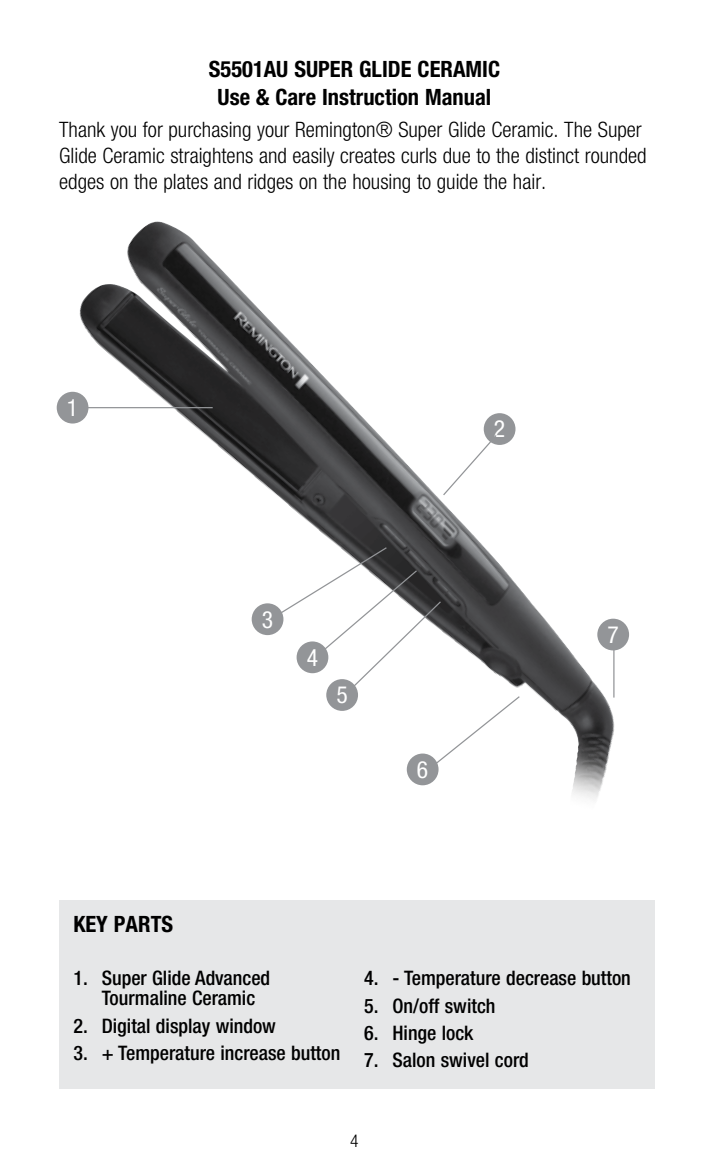
<style>
.page{position:relative;width:709px;height:1170px;background:#fff}
.page>*{position:absolute;margin:0;border:0;box-sizing:border-box;transform-origin:0 0}
.t1{font:condensed 23.75px "Helvetica Neue LT Std";color:#fff}
.t2{font:700 condensed 22.5px/27.5px "Helvetica Neue";color:#000;text-align:center}
.t3{font:300 condensed 21.25px/25.5px "Helvetica Neue";color:#000}
.t4{font:500 condensed 20px/20px "Helvetica Neue";color:#000}
.t5{font:300 condensed 17.5px "Helvetica Neue";color:#000}
</style>
<div class="page">
<img style="left:79px;top:223px;width:536px;height:577px">
<div style="left:59px;top:900px;width:595px;height:59px;background:#e6e7e8"></div>
<div style="left:59px;top:955px;width:595px;height:134px;background:#e6e7e8"></div>
<div style="left:597px;top:618px;width:32px;height:32px;background:#939598;border-radius:50%"></div>
<div style="left:484px;top:413px;width:31px;height:32px;background:#939598;border-radius:50%"></div>
<div style="left:57px;top:392px;width:31px;height:31px;background:#939598;border-radius:50%"></div>
<div style="left:407px;top:753px;width:31px;height:32px;background:#939598;border-radius:50%"></div>
<hr style="left:613px;top:648px;width:1px;height:49px;background:#939598">
<svg style="left:442px;top:433px;width:56px;height:63px"></svg>
<hr style="left:86px;top:407px;width:127px;height:1px;background:#939598">
<svg style="left:268px;top:546px;width:253px;height:220px"></svg>
<div style="left:326px;top:679px;width:32px;height:31px;background:#939598;border-radius:50%"></div>
<div style="left:296px;top:641px;width:32px;height:32px;background:#939598;border-radius:50%"></div>
<div style="left:252px;top:603px;width:31px;height:32px;background:#939598;border-radius:50%"></div>
<p class="t2" style="left:209px;top:55px;width:293px">S5501AU SUPER GLIDE CERAMIC<br>Use &amp; Care Instruction Manual</p>
<p class="t3" style="left:59px;top:117px;width:589px">Thank you for purchasing your Remington® Super Glide Ceramic. The Super<br>Glide Ceramic straightens and easily creates curls due to the distinct rounded edges on the plates and ridges on the housing to guide the hair.</p>
<p class="t1" style="left:67px;top:394px;width:13px">1</p>
<p class="t1" style="left:494px;top:415px;width:13px">2</p>
<p class="t1" style="left:262px;top:605px;width:13px">3</p>
<p class="t1" style="left:307px;top:643px;width:13px">4</p>
<p class="t1" style="left:336px;top:681px;width:13px">5</p>
<p class="t1" style="left:417px;top:755px;width:13px">6</p>
<p class="t1" style="left:607px;top:620px;width:13px">7</p>
<p class="t2" style="left:73px;top:910px;width:101px">KEY PARTS</p>
<p class="t4" style="left:102px;top:967px;width:170px;text-indent:-28px">1. Super Glide Advanced<br>Tourmaline Ceramic</p>
<p class="t4" style="left:73px;top:1015px;width:204px">2. Digital display window</p>
<p class="t4" style="left:73px;top:1042px;width:268px">3. + Temperature increase button</p>
<p class="t4" style="left:364px;top:967px;width:268px">4. - Temperature decrease button</p>
<p class="t4" style="left:364px;top:995px;width:133px">5. On/off switch</p>
<p class="t4" style="left:364px;top:1022px;width:111px">6. Hinge lock</p>
<p class="t4" style="left:364px;top:1049px;width:166px">7. Salon swivel cord</p>
<p class="t5" style="left:350px;top:1130px;width:10px">4</p>
</div>
